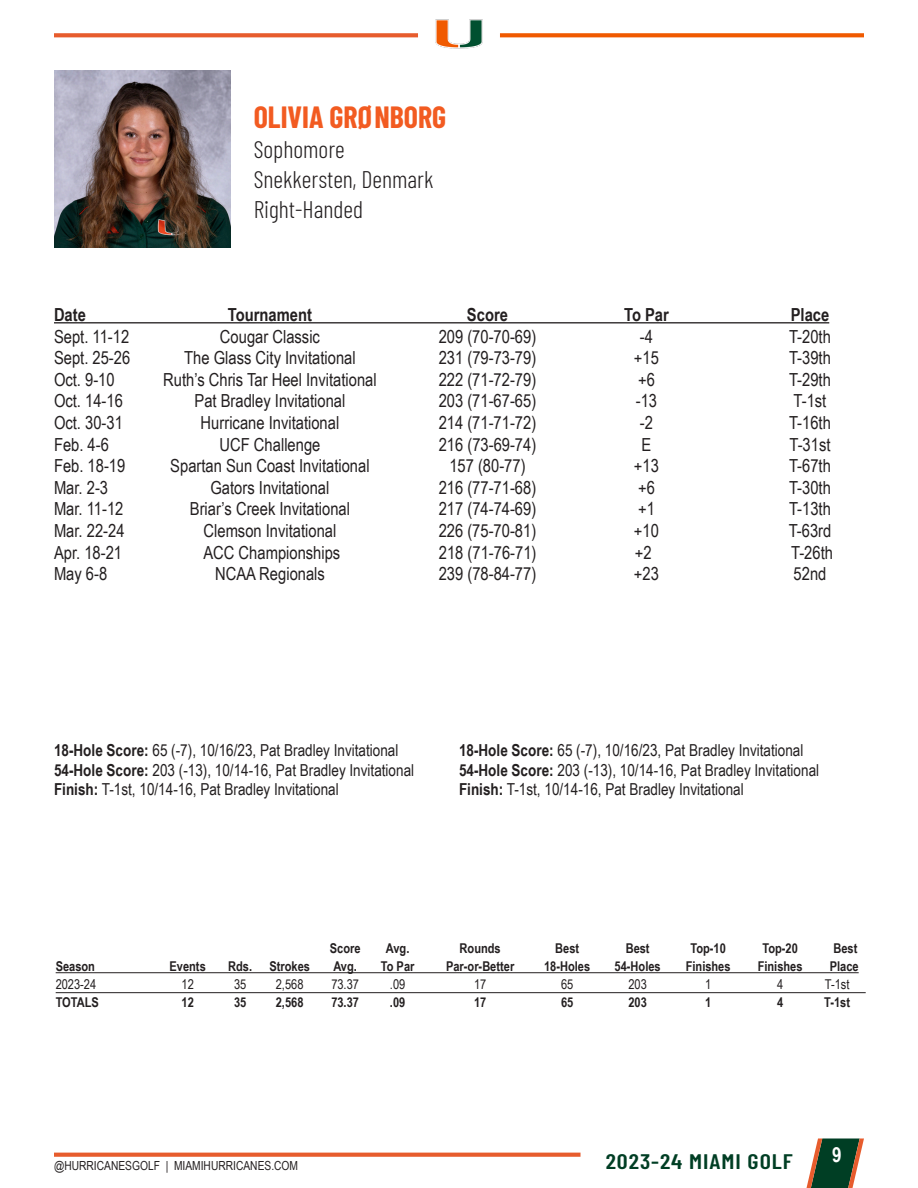
<style>
.page{position:relative;width:918px;height:1188px;background:#fff}
.page>*{position:absolute;margin:0;border:0;box-sizing:border-box;transform-origin:0 0}
.t1{font:700 30px "Barlow Condensed";color:#f25b21}
.t2{font:300 24px "Barlow Condensed";color:#231f20}
.t3{font:600 21px "Barlow Condensed";letter-spacing:.04em;color:#003e24;scale:1.15 1}
.t4{font:700 20.85px "Arial Narrow";color:#fff}
.t5{font:18px "Arial Narrow";color:#231f20}
.t6{font:700 18px "Arial Narrow";color:#231f20}
.t7{font:16.5px "Arial Narrow";color:#231f20}
.t8{font:700 13.5px "Arial Narrow";color:#231f20}
.t9{font:13.5px "Arial Narrow";color:#231f20}
.t10{font:12.45px "Arial Narrow";color:#231f20}
.s1{font-weight:700}
</style>
<div class="page">
<svg style="left:54px;top:1153px;width:527px;height:4px;background:#e86538"></svg>
<svg style="left:806px;top:1138px;width:58px;height:50px"></svg>
<svg style="left:54px;top:33px;width:364px;height:4px"></svg>
<svg style="left:500px;top:33px;width:364px;height:4px"></svg>
<img style="left:435px;top:19px;width:48px;height:30px">
<img style="left:54px;top:71px;width:176px;height:176px">
<hr style="left:54px;top:322px;width:775px;height:1px;background:#231f20">
<hr style="left:56px;top:972px;width:803px;height:1px;background:#231f20">
<hr style="left:56px;top:992px;width:810px;height:1px;background:#231f20">
<p class="t1" style="left:254px;top:96px;width:194px">OLIVIA GRØNBORG</p>
<p class="t2" style="left:254px;top:132px;width:93px">Sophomore</p>
<p class="t2" style="left:254px;top:162px;width:181px">Snekkersten, Denmark</p>
<p class="t2" style="left:254px;top:192px;width:111px">Right-Handed</p>
<p class="t6" style="left:54px;top:301px;width:33px">Date</p>
<p class="t6" style="left:228px;top:301px;width:86px">Tournament</p>
<p class="t6" style="left:467px;top:301px;width:43px">Score</p>
<p class="t6" style="left:624px;top:301px;width:46px">To Par</p>
<p class="t6" style="left:791px;top:301px;width:40px">Place</p>
<p class="t5" style="left:54px;top:323px;width:77px">Sept. 11-12</p>
<p class="t5" style="left:220px;top:323px;width:102px">Cougar Classic</p>
<p class="t5" style="left:439px;top:323px;width:99px">209 (70-70-69)</p>
<p class="t5" style="left:640px;top:323px;width:15px">-4</p>
<p class="t5" style="left:789px;top:323px;width:43px">T-20th</p>
<p class="t5" style="left:54px;top:345px;width:78px">Sept. 25-26</p>
<p class="t5" style="left:184px;top:345px;width:173px">The Glass City Invitational</p>
<p class="t5" style="left:439px;top:345px;width:99px">231 (79-73-79)</p>
<p class="t5" style="left:634px;top:345px;width:27px">+15</p>
<p class="t5" style="left:789px;top:345px;width:43px">T-39th</p>
<p class="t5" style="left:54px;top:366px;width:62px">Oct. 9-10</p>
<p class="t5" style="left:163px;top:366px;width:215px">Ruth’s Chris Tar Heel Invitational</p>
<p class="t5" style="left:439px;top:366px;width:99px">222 (71-72-79)</p>
<p class="t5" style="left:638px;top:366px;width:18px">+6</p>
<p class="t5" style="left:789px;top:366px;width:43px">T-29th</p>
<p class="t5" style="left:54px;top:388px;width:70px">Oct. 14-16</p>
<p class="t5" style="left:195px;top:388px;width:152px">Pat Bradley Invitational</p>
<p class="t5" style="left:439px;top:388px;width:99px">203 (71-67-65)</p>
<p class="t5" style="left:636px;top:388px;width:23px">-13</p>
<p class="t5" style="left:794px;top:388px;width:34px">T-1st</p>
<p class="t5" style="left:54px;top:409px;width:70px">Oct. 30-31</p>
<p class="t5" style="left:201px;top:409px;width:140px">Hurricane Invitational</p>
<p class="t5" style="left:439px;top:409px;width:99px">214 (71-71-72)</p>
<p class="t5" style="left:640px;top:409px;width:15px">-2</p>
<p class="t5" style="left:789px;top:409px;width:43px">T-16th</p>
<p class="t5" style="left:54px;top:431px;width:56px">Feb. 4-6</p>
<p class="t5" style="left:220px;top:431px;width:102px">UCF Challenge</p>
<p class="t5" style="left:439px;top:431px;width:99px">216 (73-69-74)</p>
<p class="t5" style="left:642px;top:431px;width:11px">E</p>
<p class="t5" style="left:789px;top:431px;width:43px">T-31st</p>
<p class="t5" style="left:54px;top:453px;width:73px">Feb. 18-19</p>
<p class="t5" style="left:170px;top:453px;width:201px">Spartan Sun Coast Invitational</p>
<p class="t5" style="left:449px;top:453px;width:78px">157 (80-77)</p>
<p class="t5" style="left:634px;top:453px;width:27px">+13</p>
<p class="t5" style="left:789px;top:453px;width:43px">T-67th</p>
<p class="t5" style="left:54px;top:474px;width:56px">Mar. 2-3</p>
<p class="t5" style="left:211px;top:474px;width:120px">Gators Invitational</p>
<p class="t5" style="left:439px;top:474px;width:99px">216 (77-71-68)</p>
<p class="t5" style="left:638px;top:474px;width:18px">+6</p>
<p class="t5" style="left:789px;top:474px;width:43px">T-30th</p>
<p class="t5" style="left:54px;top:496px;width:71px">Mar. 11-12</p>
<p class="t5" style="left:190px;top:496px;width:162px">Briar’s Creek Invitational</p>
<p class="t5" style="left:439px;top:496px;width:99px">217 (74-74-69)</p>
<p class="t5" style="left:638px;top:496px;width:18px">+1</p>
<p class="t5" style="left:789px;top:496px;width:43px">T-13th</p>
<p class="t5" style="left:54px;top:517px;width:72px">Mar. 22-24</p>
<p class="t5" style="left:204px;top:517px;width:134px">Clemson Invitational</p>
<p class="t5" style="left:439px;top:517px;width:99px">226 (75-70-81)</p>
<p class="t5" style="left:634px;top:517px;width:27px">+10</p>
<p class="t5" style="left:789px;top:517px;width:44px">T-63rd</p>
<p class="t5" style="left:54px;top:539px;width:70px">Apr. 18-21</p>
<p class="t5" style="left:203px;top:539px;width:138px">ACC Championships</p>
<p class="t5" style="left:439px;top:539px;width:99px">218 (71-76-71)</p>
<p class="t5" style="left:635px;top:539px;width:18px">+2</p>
<p class="t5" style="left:791px;top:539px;width:43px">T-26th</p>
<p class="t5" style="left:54px;top:561px;width:55px">May 6-8</p>
<p class="t5" style="left:215px;top:561px;width:111px">NCAA Regionals</p>
<p class="t5" style="left:439px;top:561px;width:99px">239 (78-84-77)</p>
<p class="t5" style="left:634px;top:561px;width:27px">+23</p>
<p class="t5" style="left:794px;top:561px;width:34px">52nd</p>
<p class="t7" style="left:54px;top:738px;width:346px"><span class="s1">18-Hole Score:</span> 65 (-7), 10/16/23, Pat Bradley Invitational</p>
<p class="t7" style="left:54px;top:758px;width:362px"><span class="s1">54-Hole Score:</span> 203 (-13), 10/14-16, Pat Bradley Invitational</p>
<p class="t7" style="left:54px;top:777px;width:286px"><span class="s1">Finish:</span> T-1st, 10/14-16, Pat Bradley Invitational</p>
<p class="t7" style="left:459px;top:738px;width:346px"><span class="s1">18-Hole Score:</span> 65 (-7), 10/16/23, Pat Bradley Invitational</p>
<p class="t7" style="left:459px;top:758px;width:362px"><span class="s1">54-Hole Score:</span> 203 (-13), 10/14-16, Pat Bradley Invitational</p>
<p class="t7" style="left:459px;top:777px;width:286px"><span class="s1">Finish:</span> T-1st, 10/14-16, Pat Bradley Invitational</p>
<p class="t8" style="left:330px;top:938px;width:32px">Score</p>
<p class="t8" style="left:386px;top:938px;width:25px">Avg.</p>
<p class="t8" style="left:460px;top:938px;width:43px">Rounds</p>
<p class="t8" style="left:555px;top:938px;width:25px">Best</p>
<p class="t8" style="left:626px;top:938px;width:25px">Best</p>
<p class="t8" style="left:690px;top:938px;width:37px">Top-10</p>
<p class="t8" style="left:762px;top:938px;width:37px">Top-20</p>
<p class="t8" style="left:833px;top:938px;width:25px">Best</p>
<p class="t8" style="left:56px;top:956px;width:41px">Season</p>
<p class="t8" style="left:170px;top:956px;width:38px">Events</p>
<p class="t8" style="left:228px;top:956px;width:25px">Rds.</p>
<p class="t8" style="left:269px;top:956px;width:42px">Strokes</p>
<p class="t8" style="left:333px;top:956px;width:25px">Avg.</p>
<p class="t8" style="left:381px;top:956px;width:35px">To Par</p>
<p class="t8" style="left:446px;top:956px;width:70px">Par-or-Better</p>
<p class="t8" style="left:544px;top:956px;width:48px">18-Holes</p>
<p class="t8" style="left:615px;top:956px;width:48px">54-Holes</p>
<p class="t8" style="left:686px;top:956px;width:46px">Finishes</p>
<p class="t8" style="left:758px;top:956px;width:46px">Finishes</p>
<p class="t8" style="left:830px;top:956px;width:30px">Place</p>
<p class="t9" style="left:56px;top:975px;width:42px">2023-24</p>
<p class="t9" style="left:182px;top:975px;width:14px">12</p>
<p class="t9" style="left:234px;top:975px;width:14px">35</p>
<p class="t9" style="left:276px;top:975px;width:29px">2,568</p>
<p class="t9" style="left:331px;top:975px;width:29px">73.37</p>
<p class="t9" style="left:390px;top:975px;width:17px">.09</p>
<p class="t9" style="left:474px;top:975px;width:14px">17</p>
<p class="t9" style="left:561px;top:975px;width:14px">65</p>
<p class="t9" style="left:628px;top:975px;width:20px">203</p>
<p class="t9" style="left:705px;top:975px;width:8px">1</p>
<p class="t9" style="left:777px;top:975px;width:8px">4</p>
<p class="t9" style="left:825px;top:975px;width:26px">T-1st</p>
<p class="t8" style="left:56px;top:992px;width:45px">TOTALS</p>
<p class="t8" style="left:182px;top:992px;width:14px">12</p>
<p class="t8" style="left:234px;top:992px;width:14px">35</p>
<p class="t8" style="left:276px;top:992px;width:29px">2,568</p>
<p class="t8" style="left:331px;top:992px;width:29px">73.37</p>
<p class="t8" style="left:390px;top:992px;width:17px">.09</p>
<p class="t8" style="left:474px;top:992px;width:14px">17</p>
<p class="t8" style="left:561px;top:992px;width:14px">65</p>
<p class="t8" style="left:628px;top:992px;width:20px">203</p>
<p class="t8" style="left:705px;top:992px;width:8px">1</p>
<p class="t8" style="left:777px;top:992px;width:8px">4</p>
<p class="t8" style="left:824px;top:992px;width:27px">T-1st</p>
<p class="t10" style="left:54px;top:1156px;width:246px">@HURRICANESGOLF | MIAMIHURRICANES.COM</p>
<p class="t3" style="left:606px;top:1147px;width:164px">2023-24 MIAMI GOLF</p>
<p class="t4" style="left:832px;top:1139px;width:11px">9</p>
</div>
